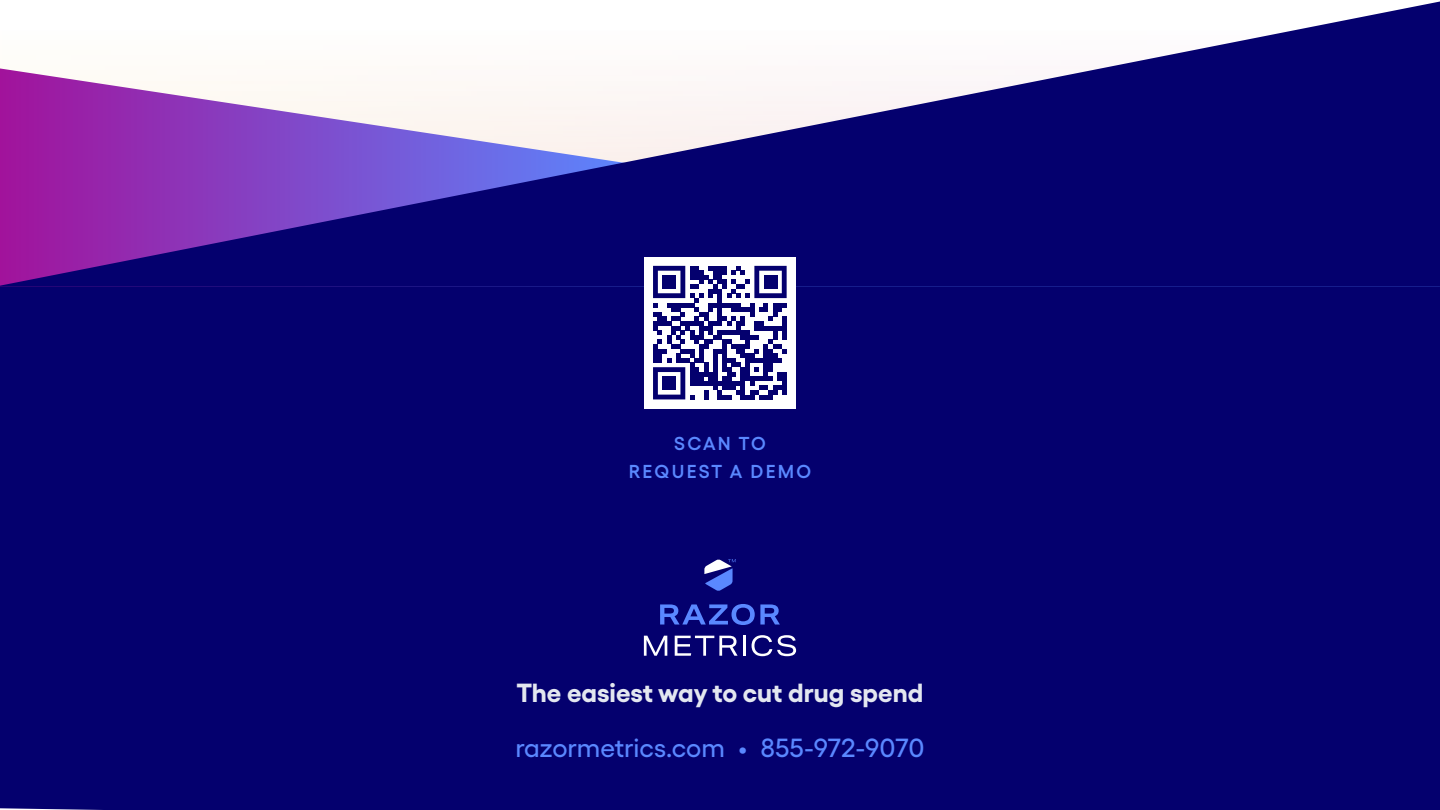
<style>
.page{position:relative;width:1440px;height:810px;background:#fff}
.page>*{position:absolute;margin:0;border:0;box-sizing:border-box;transform-origin:0 0}
.t1{font:500 26.25px "Yellix TRIAL";color:#5a88ff}
.t2{font:700 26.25px "Yellix TRIAL";color:#e3e7f0}
.t3{font:600 18.67px/28px "Yellix TRIAL";letter-spacing:.12em;color:#5a88ff;text-align:center}
</style>
<div class="page">
<div style="left:0;top:287px;width:1440px;height:523px;background:#04006e"></div>
<svg style="left:0;top:2px;width:1440px;height:285px"></svg>
<svg style="left:660px;top:604px;width:120px;height:21px"></svg>
<svg style="left:644px;top:636px;width:23px;height:20px"></svg>
<svg style="left:675px;top:636px;width:63px;height:20px"></svg>
<hr style="left:743px;top:636px;width:3px;height:20px;background:#fff">
<svg style="left:752px;top:635px;width:44px;height:21px"></svg>
<svg style="left:704px;top:559px;width:32px;height:32px"></svg>
<div style="left:644px;top:257px;width:152px;height:151px;background:#fff"></div>
<svg style="left:653px;top:266px;width:134px;height:133px"></svg>
<div style="left:662px;top:275px;width:14px;height:14px;background:#04006e"></div>
<div style="left:764px;top:275px;width:13px;height:14px;background:#04006e"></div>
<div style="left:662px;top:376px;width:14px;height:14px;background:#04006e"></div>
<p class="t3" style="left:629px;top:429px;width:184px">SCAN TO<br>REQUEST A DEMO</p>
<p class="t2" style="left:517px;top:675px;width:408px">The easiest way to cut drug spend</p>
<p class="t1" style="left:516px;top:731px;width:410px">razormetrics.com • 855-972-9070</p>
</div>
